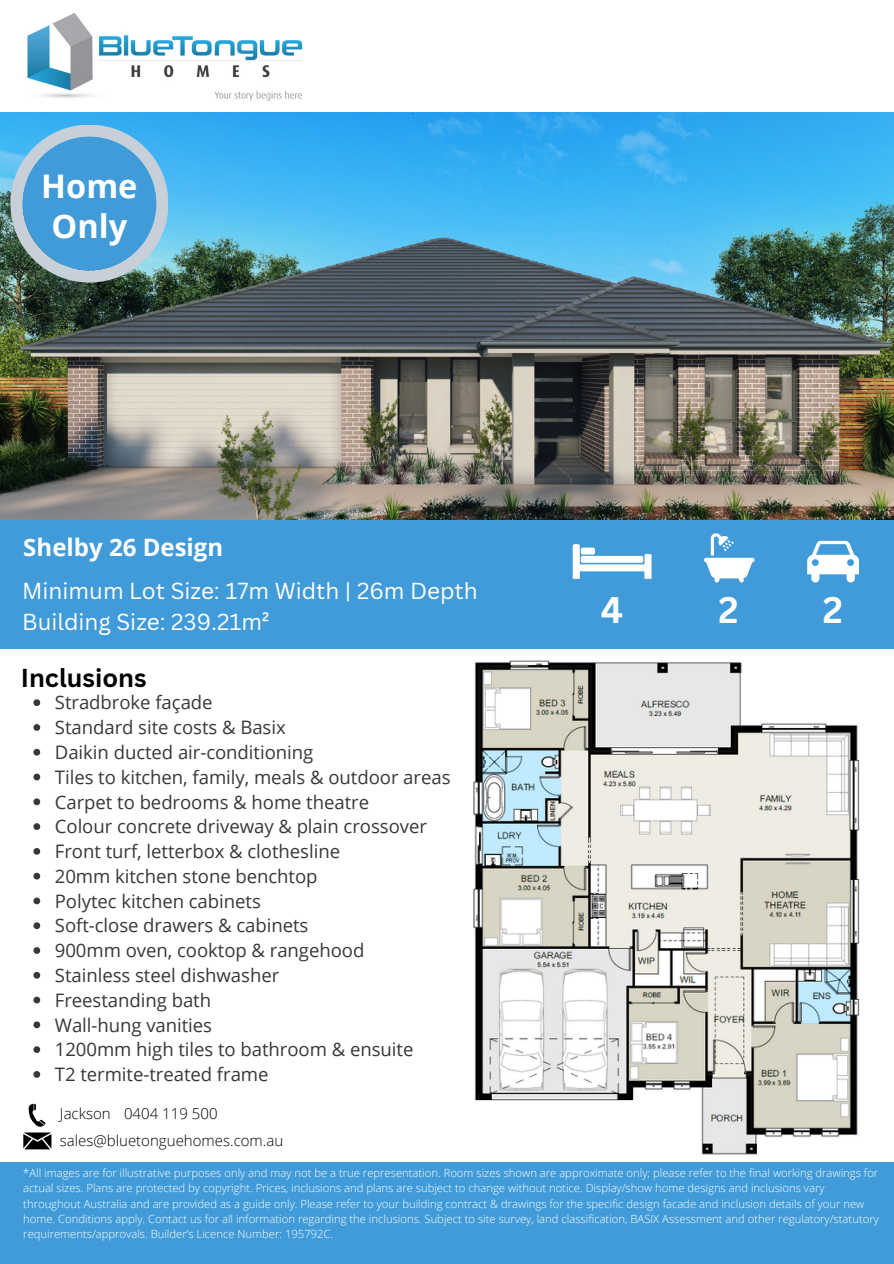
<style>
.page{position:relative;width:894px;height:1264px;background:#fff}
.page>*{position:absolute;margin:0;border:0;box-sizing:border-box;transform-origin:0 0}
.t1{font:700 36px "Canva Sans";color:#fff}
.t2{font:700 32.55px "Open Sans";color:#fff}
.t3{font:700 25.2px "Canva Sans";color:#000}
.t4{font:700 24px "Open Sans";color:#fff}
.t5{font:22.5px "Canva Sans";color:#fff}
.t6{font:18.6px "Open Sans";letter-spacing:-.005em;color:#383837}
.t7{font:300 15px "Open Sans";color:#000}
.t8{font:300 11.25px/15px "Open Sans";color:#fff}
</style>
<div class="page">
<img style="left:0;top:112px;width:893px;height:408px">
<img style="left:27px;top:13px;width:276px;height:88px">
<div style="left:0;top:520px;width:893px;height:129px;background:#409bd8"></div>
<svg style="left:572px;top:544px;width:79px;height:35px"></svg>
<div style="left:0;top:1161px;width:893px;height:102px;background:#409bd8"></div>
<svg style="left:807px;top:541px;width:51px;height:41px"></svg>
<svg style="left:10px;top:125px;width:158px;height:157px;background:#88b4c6"></svg>
<div style="left:23px;top:137px;width:133px;height:133px;background:#409bd8;border-radius:50%"></div>
<svg style="left:703px;top:533px;width:51px;height:49px"></svg>
<svg style="left:23px;top:1103px;width:28px;height:46px"></svg>
<img style="left:473px;top:660px;width:385px;height:495px">
<svg style="left:33px;top:699px;width:7px;height:7px"></svg>
<svg style="left:33px;top:724px;width:7px;height:6px"></svg>
<svg style="left:33px;top:748px;width:7px;height:7px"></svg>
<svg style="left:33px;top:773px;width:7px;height:7px"></svg>
<svg style="left:33px;top:798px;width:7px;height:7px"></svg>
<svg style="left:33px;top:823px;width:7px;height:7px"></svg>
<svg style="left:33px;top:848px;width:7px;height:6px"></svg>
<svg style="left:33px;top:872px;width:7px;height:7px"></svg>
<svg style="left:33px;top:897px;width:7px;height:7px"></svg>
<svg style="left:33px;top:922px;width:7px;height:7px"></svg>
<svg style="left:33px;top:947px;width:7px;height:6px"></svg>
<svg style="left:33px;top:971px;width:7px;height:7px"></svg>
<svg style="left:33px;top:996px;width:7px;height:7px"></svg>
<svg style="left:33px;top:1021px;width:7px;height:7px"></svg>
<svg style="left:33px;top:1046px;width:7px;height:6px"></svg>
<svg style="left:33px;top:1071px;width:7px;height:6px"></svg>
<p class="t2" style="left:41px;top:163px;width:98px">Home</p>
<p class="t2" style="left:52px;top:203px;width:77px">Only</p>
<p class="t4" style="left:23px;top:530px;width:201px">Shelby 26 Design</p>
<p class="t5" style="left:22px;top:575px;width:457px">Minimum Lot Size: 17m Width | 26m Depth</p>
<p class="t5" style="left:22px;top:606px;width:248px">Building Size: 239.21m²</p>
<p class="t3" style="left:21px;top:659px;width:127px">Inclusions</p>
<p class="t6" style="left:55px;top:689px;width:159px">Stradbroke façade</p>
<p class="t6" style="left:55px;top:714px;width:232px">Standard site costs &amp; Basix</p>
<p class="t6" style="left:55px;top:739px;width:260px">Daikin ducted air-conditioning</p>
<p class="t6" style="left:55px;top:764px;width:397px">Tiles to kitchen, family, meals &amp; outdoor areas</p>
<p class="t6" style="left:55px;top:788px;width:316px">Carpet to bedrooms &amp; home theatre</p>
<p class="t6" style="left:55px;top:813px;width:373px">Colour concrete driveway &amp; plain crossover</p>
<p class="t6" style="left:55px;top:838px;width:287px">Front turf, letterbox &amp; clothesline</p>
<p class="t6" style="left:55px;top:863px;width:264px">20mm kitchen stone benchtop</p>
<p class="t6" style="left:55px;top:887px;width:207px">Polytec kitchen cabinets</p>
<p class="t6" style="left:55px;top:912px;width:255px">Soft-close drawers &amp; cabinets</p>
<p class="t6" style="left:55px;top:937px;width:311px">900mm oven, cooktop &amp; rangehood</p>
<p class="t6" style="left:55px;top:962px;width:226px">Stainless steel dishwasher</p>
<p class="t6" style="left:55px;top:986px;width:158px">Freestanding bath</p>
<p class="t6" style="left:55px;top:1011px;width:159px">Wall-hung vanities</p>
<p class="t6" style="left:55px;top:1036px;width:360px">1200mm high tiles to bathroom &amp; ensuite</p>
<p class="t6" style="left:55px;top:1061px;width:215px">T2 termite-treated frame</p>
<p class="t7" style="left:60px;top:1103px;width:52px">Jackson</p>
<p class="t7" style="left:124px;top:1103px;width:95px">0404 119 500</p>
<p class="t7" style="left:60px;top:1129px;width:225px">sales@bluetonguehomes.com.au</p>
<p class="t1" style="left:600px;top:585px;width:24px">4</p>
<p class="t1" style="left:718px;top:585px;width:22px">2</p>
<p class="t1" style="left:822px;top:585px;width:22px">2</p>
<p class="t8" style="left:23px;top:1165px;width:856px">*All images are for illustrative purposes only and may not be a true representation. Room sizes shown are approximate only; please refer to the final working drawings for actual sizes. Plans are protected by copyright. Prices, inclusions and plans are subject to change without notice. Display/show home designs and inclusions vary throughout Australia and are provided as a guide only. Please refer to your building contract &amp; drawings for the specific design facade and inclusion details of your new home. Conditions apply. Contact us for all information regarding the inclusions. Subject to site survey, land classification, BASIX Assessment and other regulatory/statutory requirements/approvals. Builder’s Licence Number: 195792C.</p>
</div>
